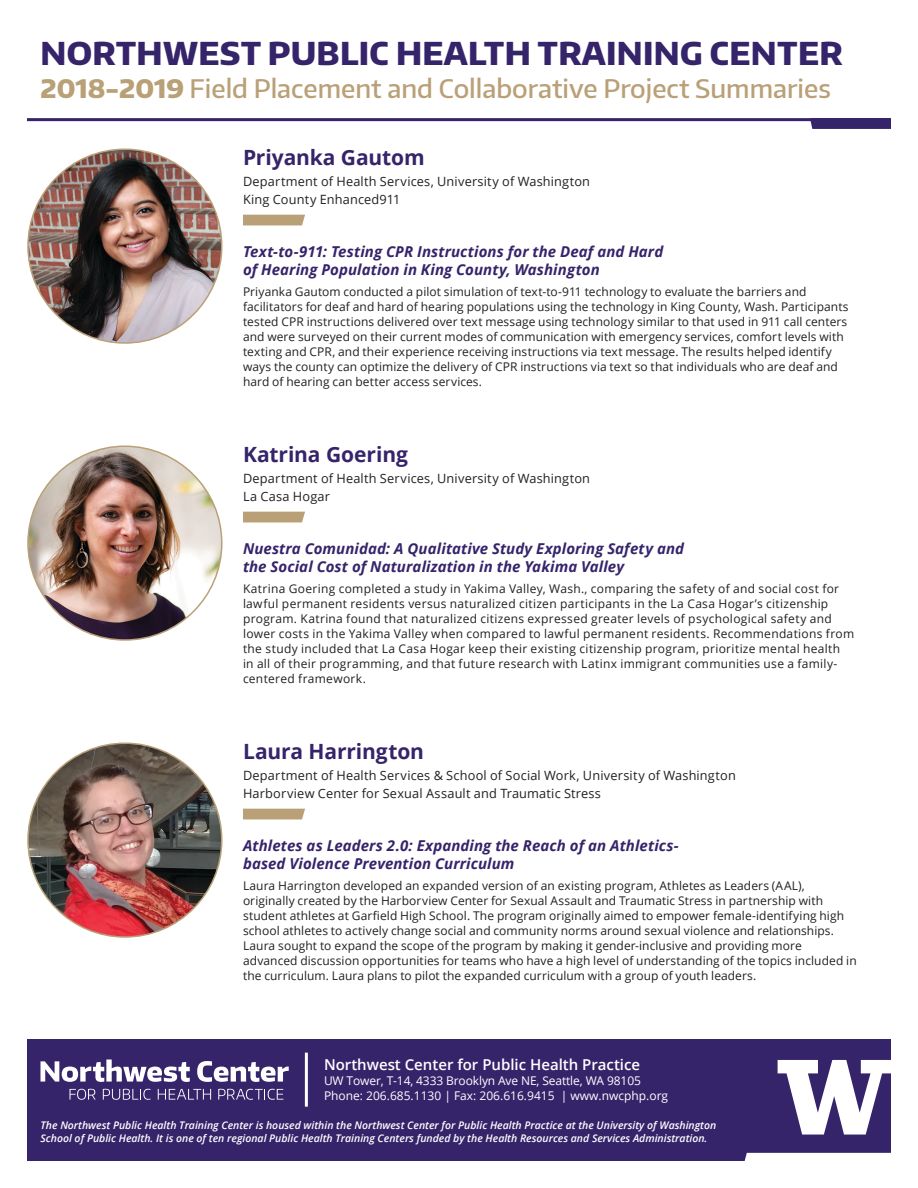
<style>
.page{position:relative;width:918px;height:1188px;background:#fff}
.page>*{position:absolute;margin:0;border:0;box-sizing:border-box;transform-origin:0 0}
.t1{font:800 31.5px "Encode Sans Normal";letter-spacing:.01em;color:#36246b}
.t2{font:500 25.5px "Encode Sans Normal";color:#b9a077}
.Student_Name{font:700 21px "Open Sans";letter-spacing:-.005em;color:#36246b}
.Project_Title{font:italic 700 15px/18px "Open Sans";letter-spacing:.005em;color:#36246b}
.t3{font:600 15px "Open Sans";color:#fff}
.Student_Title{font:12.75px "Open Sans";letter-spacing:.015em;color:#231f20}
.Explanation{font:12px/15px "Open Sans";letter-spacing:.01em;color:#231f20}
.t4{font:12px/15px "Open Sans";letter-spacing:-.01em;color:#fff}
.t5{font:italic 600 10.5px/12.6px "Open Sans";color:#fff}
.s1{font-weight:800}
</style>
<div class="page">
<svg style="left:243px;top:215px;width:62px;height:10px"></svg>
<svg style="left:243px;top:512px;width:62px;height:10px"></svg>
<svg style="left:243px;top:809px;width:62px;height:10px"></svg>
<img style="left:28px;top:149px;width:194px;height:194px;border-radius:97px">
<img style="left:28px;top:446px;width:194px;height:194px;border-radius:97px">
<img style="left:28px;top:743px;width:194px;height:194px;border-radius:97px">
<div style="left:27px;top:1040px;width:864px;height:121px;background:#36246b"></div>
<svg style="left:778px;top:1060px;width:113px;height:75px"></svg>
<svg style="left:40px;top:1060px;width:150px;height:22px"></svg>
<svg style="left:197px;top:1061px;width:92px;height:21px"></svg>
<svg style="left:70px;top:1089px;width:26px;height:11px"></svg>
<svg style="left:103px;top:1089px;width:47px;height:11px"></svg>
<svg style="left:158px;top:1089px;width:53px;height:11px"></svg>
<svg style="left:218px;top:1089px;width:65px;height:11px"></svg>
<hr style="left:305px;top:1053px;width:3px;height:54px;background:#fff">
<hr style="left:27px;top:118px;width:864px;height:3px;background:#36246b">
<svg style="left:810px;top:121px;width:81px;height:8px"></svg>
<svg style="left:744px;top:1153px;width:147px;height:8px"></svg>
<h1 class="t1" style="left:40px;top:33px;width:804px">NORTHWEST PUBLIC HEALTH TRAINING CENTER</h1>
<h2 class="t2" style="left:40px;top:72px;width:792px"><span class="s1">2018-2019</span> Field Placement and Collaborative Project Summaries</h2>
<p class="Student_Name" style="left:243px;top:142px;width:183px">Priyanka Gautom</p>
<p class="Student_Title" style="left:243px;top:173px;width:349px">Department of Health Services, University of Washington</p>
<p class="Student_Title" style="left:243px;top:191px;width:159px">King County Enhanced911</p>
<p class="Project_Title" style="left:243px;top:242px;width:422px">Text-to-911: Testing CPR Instructions for the Deaf and Hard of Hearing Population in King County, Washington</p>
<p class="Explanation" style="left:243px;top:284px;width:607px">Priyanka Gautom conducted a pilot simulation of text-to-911 technology to evaluate the barriers and facilitators for deaf and hard of hearing populations using the technology in King County, Wash. Participants tested CPR instructions delivered over text message using technology similar to that used in 911 call centers and were surveyed on their current modes of communication with emergency services, comfort levels with texting and CPR, and their experience receiving instructions via text message. The results helped identify ways the county can optimize the delivery of CPR instructions via text so that individuals who are deaf and hard of hearing can better access services.</p>
<p class="Student_Name" style="left:243px;top:439px;width:166px">Katrina Goering</p>
<p class="Student_Title" style="left:243px;top:470px;width:349px">Department of Health Services, University of Washington</p>
<p class="Student_Title" style="left:243px;top:488px;width:88px">La Casa Hogar</p>
<p class="Project_Title" style="left:243px;top:539px;width:443px">Nuestra Comunidad: A Qualitative Study Exploring Safety and the Social Cost of Naturalization in the Yakima Valley</p>
<p class="Explanation" style="left:243px;top:581px;width:613px">Katrina Goering completed a study in Yakima Valley, Wash., comparing the safety of and social cost for lawful permanent residents versus naturalized citizen participants in the La Casa Hogar’s citizenship program. Katrina found that naturalized citizens expressed greater levels of psychological safety and lower costs in the Yakima Valley when compared to lawful permanent residents. Recommendations from the study included that La Casa Hogar keep their existing citizenship program, prioritize mental health<br>in all of their programming, and that future research with Latinx immigrant communities use a family&shy;centered framework.</p>
<p class="Student_Name" style="left:243px;top:736px;width:183px">Laura Harrington</p>
<p class="Student_Title" style="left:243px;top:767px;width:494px">Department of Health Services &amp; School of Social Work, University of Washington</p>
<p class="Student_Title" style="left:243px;top:785px;width:360px">Harborview Center for Sexual Assault and Traumatic Stress</p>
<p class="Project_Title" style="left:243px;top:836px;width:437px">Athletes as Leaders 2.0: Expanding the Reach of an Athletics&shy;based Violence Prevention Curriculum</p>
<p class="Explanation" style="left:243px;top:878px;width:615px">Laura Harrington developed an expanded version of an existing program, Athletes as Leaders (AAL), originally created by the Harborview Center for Sexual Assault and Traumatic Stress in partnership with student athletes at Garfield High School. The program originally aimed to empower female-identifying high school athletes to actively change social and community norms around sexual violence and relationships.<br>Laura sought to expand the scope of the program by making it gender-inclusive and providing more advanced discussion opportunities for teams who have a high level of understanding of the topics included in the curriculum. Laura plans to pilot the expanded curriculum with a group of youth leaders.</p>
<p class="t3" style="left:324px;top:1055px;width:318px">Northwest Center for Public Health Practice</p>
<p class="t4" style="left:324px;top:1073px;width:346px">UW Tower, T-14, 4333 Brooklyn Ave NE, Seattle, WA 98105<br>Phone: 206.685.1130 | Fax: 206.616.9415 | www.nwcphp.org</p>
<p class="t5" style="left:40px;top:1119px;width:677px">The Northwest Public Health Training Center is housed within the Northwest Center for Public Health Practice at the University of Washington<br>School of Public Health. It is one of ten regional Public Health Training Centers funded by the Health Resources and Services Administration.</p>
</div>
